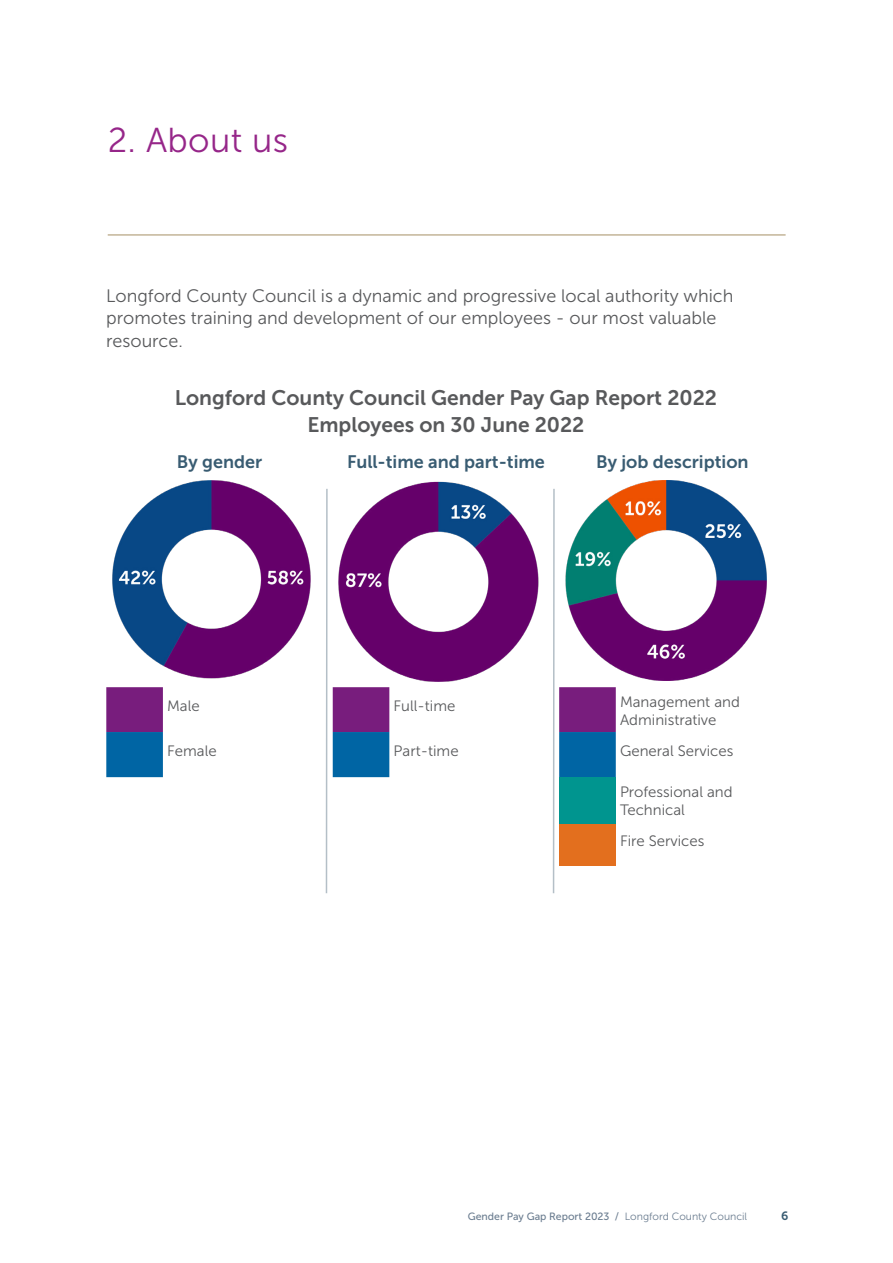
<style>
.page{position:relative;width:893px;height:1263px;background:#fff}
.page>*{position:absolute;margin:0;border:0;box-sizing:border-box;transform-origin:0 0}
.t1{font:34.5px "Museo Sans 300";letter-spacing:.01em;color:#962689}
.t2{font:21px/27px "Museo Sans 700";color:#58595b;text-align:center}
.t3{font:18px/22.5px "Museo Sans 300";color:#58595b}
.t4{font:18px "Museo Sans 700";color:#395c72}
.t5{font:15px/18px "Museo Sans 300";color:#58595b}
.t6{font:12px "Museo Sans 700";color:#395c72}
.t7{font:10.5px "Museo Sans 500";color:#6b7d90}
.s1{font-family:"Museo Sans 300"}
</style>
<div class="page">
<hr style="left:108px;top:235px;width:678px;height:1px;background:#a68f64">
<svg style="left:106px;top:687px;width:510px;height:90px"></svg>
<div style="left:559px;top:777px;width:57px;height:47px;background:#00958f"></div>
<div style="left:559px;top:824px;width:57px;height:42px;background:#e36f1e"></div>
<img style="left:112px;top:480px;width:198px;height:198px">
<img style="left:339px;top:481px;width:199px;height:200px">
<img style="left:565px;top:480px;width:202px;height:201px">
<hr style="left:326px;top:489px;width:2px;height:404px;background:#b4bfc7">
<hr style="left:553px;top:489px;width:2px;height:404px;background:#b4bfc7">
<h1 class="t1" style="left:108px;top:121px;width:182px">2. About us</h1>
<p class="t3" style="left:106px;top:284px;width:629px">Longford County Council is a dynamic and progressive local authority which promotes training and development of our employees - our most valuable resource.</p>
<p class="t2" style="left:175px;top:384px;width:544px">Longford County Council Gender Pay Gap Report 2022<br>Employees on 30 June 2022</p>
<p class="t4" style="left:177px;top:452px;width:87px">By gender</p>
<p class="t4" style="left:347px;top:452px;width:199px">Full-time and part-time</p>
<p class="t4" style="left:596px;top:452px;width:154px">By job description</p>
<p class="t5" style="left:167px;top:697px;width:34px">Male</p>
<p class="t5" style="left:394px;top:697px;width:63px">Full-time</p>
<p class="t5" style="left:620px;top:692px;width:121px">Management and<br>Administrative</p>
<p class="t5" style="left:167px;top:742px;width:51px">Female</p>
<p class="t5" style="left:394px;top:742px;width:67px">Part-time</p>
<p class="t5" style="left:620px;top:742px;width:115px">General Services</p>
<p class="t5" style="left:620px;top:782px;width:114px">Professional and<br>Technical</p>
<p class="t5" style="left:620px;top:832px;width:86px">Fire Services</p>
<p class="t7" style="left:468px;top:1211px;width:281px">Gender Pay Gap Report 2023 / <span class="s1">Longford County Council</span></p>
<p class="t6" style="left:781px;top:1209px;width:9px">6</p>
</div>
